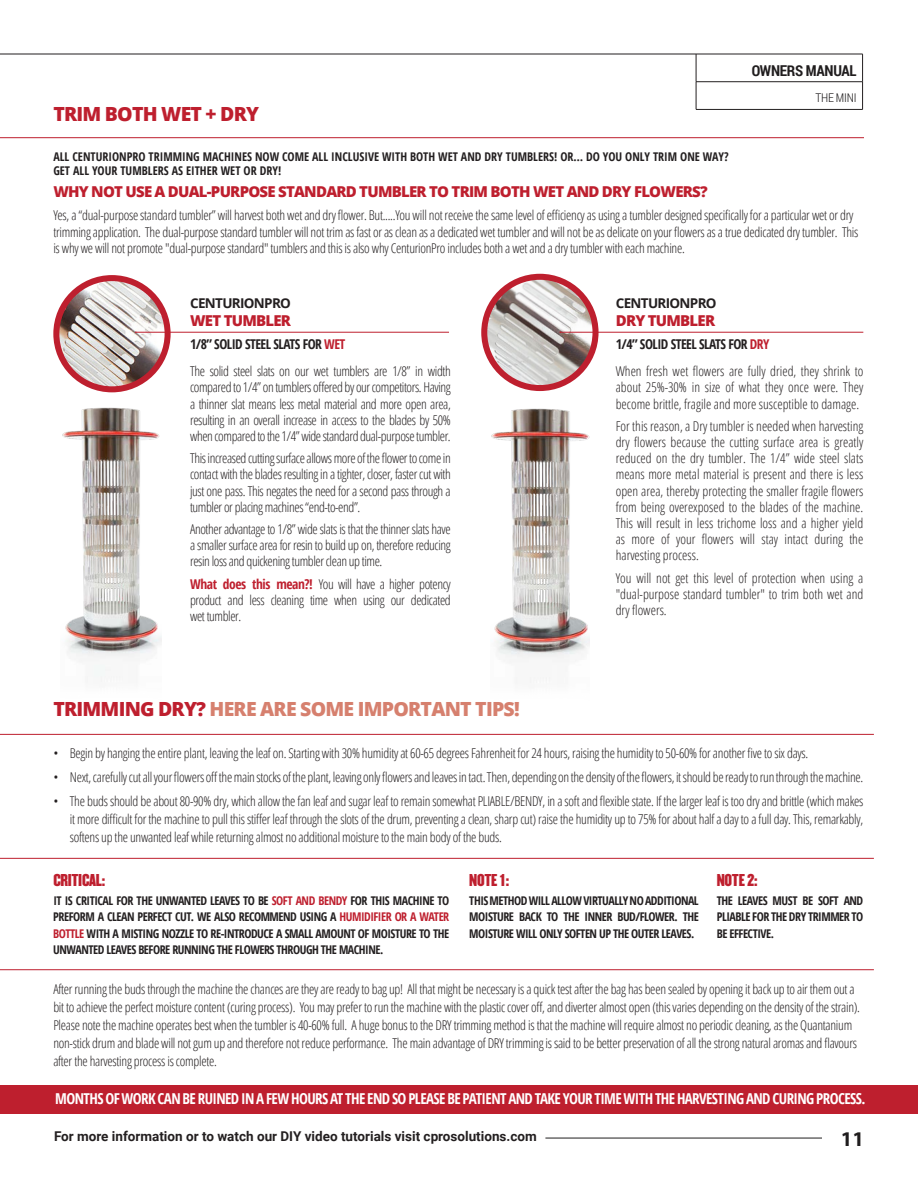
<style>
.page{position:relative;width:918px;height:1188px;background:#fff}
.page>*{position:absolute;margin:0;border:0;box-sizing:border-box;transform-origin:0 0}
.t1{font:700 21px "Myriad Pro";color:#201d1e}
.t2{font:800 19.5px "Open Sans";letter-spacing:-.04em;color:#d6806e}
.t3{font:800 19.5px "Open Sans";letter-spacing:-.04em;color:#be1f2e}
.t4{font:700 condensed 15px "Open Sans";letter-spacing:-.04em;color:#fff}
.t5{font:800 15px "Open Sans";letter-spacing:-.05em;color:#be1f2e}
.t6{font:15px "Champion HTF Welterweight";letter-spacing:-.02em;color:#be1f2e}
.t7{font:700 15px "Roboto Condensed";letter-spacing:-.02em;color:#201d1e}
.t8{font:300 condensed 13.5px/16.2px "Open Sans";letter-spacing:-.02em;color:#231f20;text-align:justify}
.t9{font:700 13.5px "Roboto";color:#231f20}
.t10{font:700 condensed 13.5px "Open Sans";letter-spacing:-.04em;color:#231f20}
.t11{font:700 13.5px "Open Sans";letter-spacing:-.05em;color:#231f20}
.t12{font:700 condensed 12px/16.5px "Open Sans";letter-spacing:-.04em;color:#231f20;text-align:justify}
.t13{font:700 condensed 12px/14.4px "Open Sans";color:#231f20}
.t14{font:300 12px "Roboto Condensed";letter-spacing:-.02em;color:#201d1e}
.s1{color:#be1f2e}
.s2{font-weight:700;color:#be1f2e}
</style>
<div class="page">
<img style="left:62px;top:407px;width:99px;height:275px">
<img style="left:491px;top:408px;width:99px;height:275px">
<img style="left:56px;top:278px;width:112px;height:111px;border-radius:56px">
<div style="left:53px;top:275px;width:118px;height:117px;border:6px solid #be1f2e;border-radius:50%"></div>
<img style="left:484px;top:277px;width:112px;height:111px;border-radius:56px">
<div style="left:481px;top:274px;width:118px;height:117px;border:6px solid #be1f2e;border-radius:50%"></div>
<hr style="left:0;top:54px;width:696px;height:1px;background:#201d1e">
<hr style="left:696px;top:54px;width:167px;height:1px;background:#231f20">
<hr style="left:696px;top:81px;width:167px;height:1px;background:#231f20">
<svg style="left:696px;top:54px;width:1px;height:55px"></svg>
<svg style="left:862px;top:54px;width:1px;height:55px"></svg>
<hr style="left:696px;top:109px;width:167px;height:1px;background:#231f20">
<hr style="left:545px;top:1138px;width:277px;height:1px;background:#201d1e">
<hr style="left:136px;top:332px;width:313px;height:1px;background:#be1f2e">
<hr style="left:0;top:137px;width:864px;height:1px;background:#be1f2e">
<hr style="left:560px;top:332px;width:303px;height:1px;background:#be1f2e">
<hr style="left:0;top:858px;width:874px;height:1px;background:#be1f2e">
<hr style="left:0;top:734px;width:874px;height:1px;background:#be1f2e">
<hr style="left:0;top:969px;width:874px;height:1px;background:#be1f2e">
<div style="left:0;top:1085px;width:918px;height:28px;background:#be1f2e"></div>
<p class="t3" style="left:53px;top:99px;width:207px">TRIM BOTH WET + DRY</p>
<p class="t13" style="left:53px;top:149px;width:677px">ALL CENTURIONPRO TRIMMING MACHINES NOW COME ALL INCLUSIVE WITH BOTH WET AND DRY TUMBLERS! OR… DO YOU ONLY TRIM ONE WAY?<br>GET ALL YOUR TUMBLERS AS EITHER WET OR DRY!</p>
<p class="t5" style="left:53px;top:181px;width:656px">WHY NOT USE A DUAL-PURPOSE STANDARD TUMBLER TO TRIM BOTH WET AND DRY FLOWERS?</p>
<p class="t7" style="left:752px;top:60px;width:106px">OWNERS MANUAL</p>
<p class="t14" style="left:815px;top:89px;width:43px">THE MINI</p>
<p class="t8" style="left:53px;top:207px;width:807px;text-align:left">Yes, a “dual-purpose standard tumbler” will harvest both wet and dry flower. But.....You will not receive the same level of efficiency as using a tumbler designed specifically for a particular wet or dry trimming application. The dual-purpose standard tumbler will not trim as fast or as clean as a dedicated wet tumbler and will not be as delicate on your flowers as a true dedicated dry tumbler. This is why we will not promote "dual-purpose standard" tumblers and this is also why CenturionPro includes both a wet and a dry tumbler with each machine.</p>
<p class="t11" style="left:190px;top:294px;width:102px">CENTURIONPRO</p>
<p class="t5" style="left:190px;top:309px;width:103px">WET TUMBLER</p>
<p class="t11" style="left:616px;top:294px;width:102px">CENTURIONPRO</p>
<p class="t5" style="left:616px;top:309px;width:101px">DRY TUMBLER</p>
<p class="t10" style="left:190px;top:335px;width:157px">1/8” SOLID STEEL SLATS FOR <span class="s1">WET</span></p>
<p class="t10" style="left:616px;top:335px;width:155px">1/4” SOLID STEEL SLATS FOR <span class="s1">DRY</span></p>
<p class="t8" style="left:190px;top:363px;width:262px">The solid steel slats on our wet tumblers are 1/8” in width compared to 1/4” on tumblers offered by our competitors. Having a thinner slat means less metal material and more open area, resulting in an overall increase in access to the blades by 50% when compared to the 1/4” wide standard dual-purpose tumbler.</p>
<p class="t8" style="left:190px;top:450px;width:262px">This increased cutting surface allows more of the flower to come in contact with the blades resulting in a tighter, closer, faster cut with just one pass. This negates the need for a second pass through a tumbler or placing machines “end-to-end”.</p>
<p class="t8" style="left:190px;top:521px;width:262px">Another advantage to 1/8” wide slats is that the thinner slats have a smaller surface area for resin to build up on, therefore reducing resin loss and quickening tumbler clean up time.</p>
<p class="t8" style="left:190px;top:575px;width:262px"><span class="s2">What does this mean?!</span> You will have a higher potency product and less cleaning time when using our dedicated wet tumbler.</p>
<p class="t2" style="left:53px;top:694px;width:468px"><span class="s1">TRIMMING DRY?</span> HERE ARE SOME IMPORTANT TIPS!</p>
<p class="t8" style="left:616px;top:363px;width:249px">When fresh wet flowers are fully dried, they shrink to about 25%-30% in size of what they once were. They become brittle, fragile and more susceptible to damage.</p>
<p class="t8" style="left:616px;top:417px;width:249px">For this reason, a Dry tumbler is needed when harvesting dry flowers because the cutting surface area is greatly reduced on the dry tumbler. The 1/4” wide steel slats means more metal material is present and there is less open area, thereby protecting the smaller fragile flowers from being overexposed to the blades of the machine.<br>This will result in less trichome loss and a higher yield as more of your flowers will stay intact during the harvesting process.</p>
<p class="t8" style="left:616px;top:569px;width:249px">You will not get this level of protection when using a "dual-purpose standard tumbler" to trim both wet and dry flowers.</p>
<p class="t8" style="left:53px;top:744px;width:757px">• Begin by hanging the entire plant, leaving the leaf on. Starting with 30% humidity at 60-65 degrees Fahrenheit for 24 hours, raising the humidity to 50-60% for another five to six days.</p>
<p class="t8" style="left:53px;top:768px;width:812px">• Next, carefully cut all your flowers off the main stocks of the plant, leaving only flowers and leaves in tact. Then, depending on the density of the flowers, it should be ready to run through the machine.</p>
<p class="t8" style="left:70px;top:791px;width:795px;line-height:18px;text-indent:-16px">• The buds should be about 80-90% dry, which allow the fan leaf and sugar leaf to remain somewhat PLIABLE/BENDY, in a soft and flexible state. If the larger leaf is too dry and brittle (which makes it more difficult for the machine to pull this stiffer leaf through the slots of the drum, preventing a clean, sharp cut) raise the humidity up to 75% for about half a day to a full day. This, remarkably, softens up the unwanted leaf while returning almost no additional moisture to the main body of the buds.</p>
<p class="t6" style="left:53px;top:870px;width:53px">CRITICAL:</p>
<p class="t6" style="left:469px;top:870px;width:41px">NOTE 1:</p>
<p class="t6" style="left:717px;top:870px;width:42px">NOTE 2:</p>
<p class="t12" style="left:53px;top:892px;width:397px">IT IS CRITICAL FOR THE UNWANTED LEAVES TO BE <span class="s1">SOFT AND BENDY</span> FOR THIS MACHINE TO PREFORM A CLEAN PERFECT CUT. WE ALSO RECOMMEND USING A <span class="s1">HUMIDIFIER OR A WATER BOTTLE</span> WITH A MISTING NOZZLE TO RE-INTRODUCE A SMALL AMOUNT OF MOISTURE TO THE UNWANTED LEAVES BEFORE RUNNING THE FLOWERS THROUGH THE MACHINE.</p>
<p class="t12" style="left:469px;top:892px;width:231px">THIS METHOD WILL ALLOW VIRTUALLY NO ADDITIONAL MOISTURE BACK TO THE INNER BUD/FLOWER. THE MOISTURE WILL ONLY SOFTEN UP THE OUTER LEAVES.</p>
<p class="t12" style="left:717px;top:892px;width:148px">THE LEAVES MUST BE SOFT AND PLIABLE FOR THE DRY TRIMMER TO BE EFFECTIVE.</p>
<p class="t8" style="left:53px;top:980px;width:808px;line-height:18px;text-align:left">After running the buds through the machine the chances are they are ready to bag up! All that might be necessary is a quick test after the bag has been sealed by opening it back up to air them out a bit to achieve the perfect moisture content (curing process). You may prefer to run the machine with the plastic cover off, and diverter almost open (this varies depending on the density of the strain).<br>Please note the machine operates best when the tumbler is 40-60% full. A huge bonus to the DRY trimming method is that the machine will require almost no periodic cleaning, as the Quantanium non-stick drum and blade will not gum up and therefore not reduce performance. The main advantage of DRY trimming is said to be better preservation of all the strong natural aromas and flavours after the harvesting process is complete.</p>
<p class="t4" style="left:55px;top:1088px;width:812px">MONTHS OF WORK CAN BE RUINED IN A FEW HOURS AT THE END SO PLEASE BE PATIENT AND TAKE YOUR TIME WITH THE HARVESTING AND CURING PROCESS.</p>
<p class="t9" style="left:54px;top:1127px;width:484px">For more information or to watch our DIY video tutorials visit cprosolutions.com</p>
<h1 class="t1" style="left:841px;top:1125px;width:25px">11</h1>
</div>
